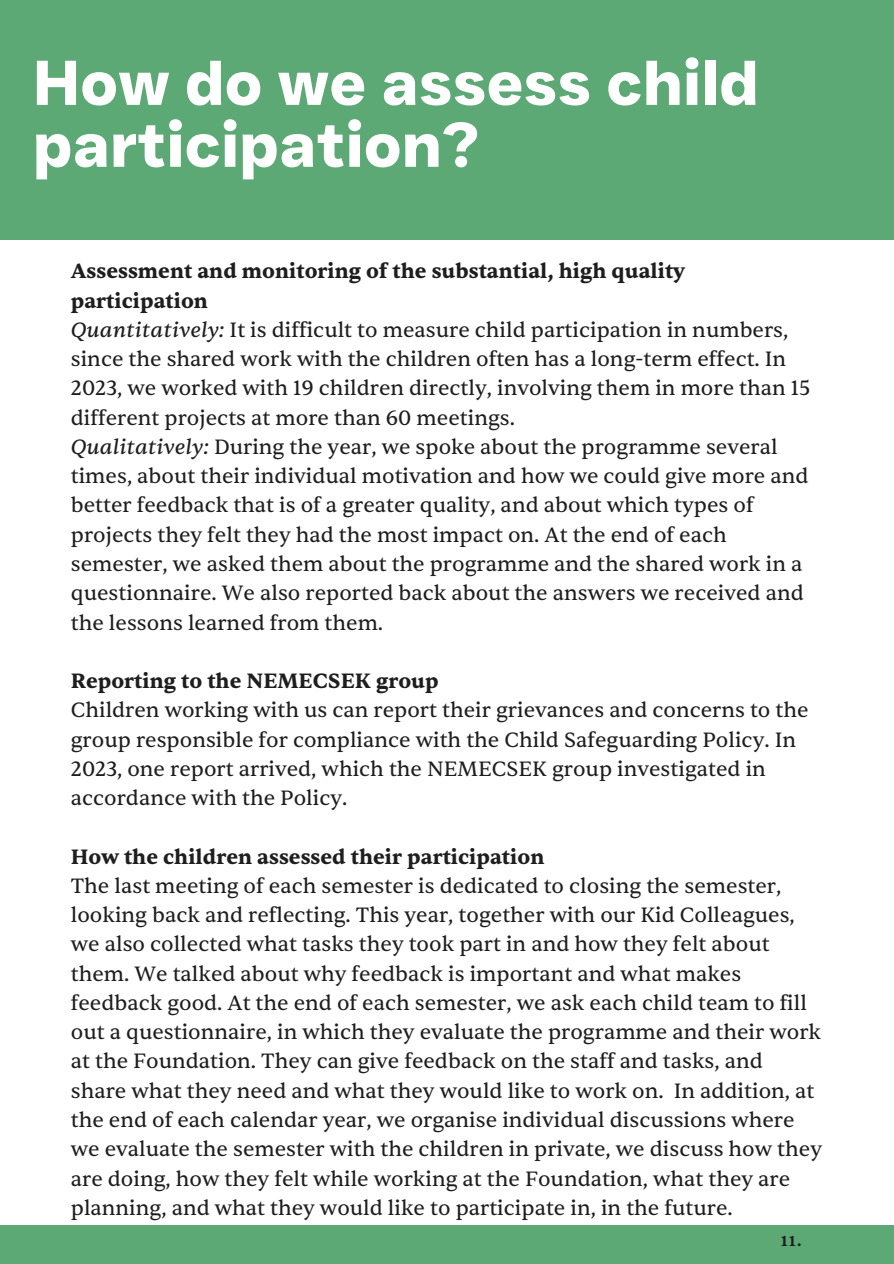
<style>
.page{position:relative;width:894px;height:1264px;background:#fff}
.page>*{position:absolute;margin:0;border:0;box-sizing:border-box;transform-origin:0 0}
.t1{font:700 63px/61.8px "JUST Sans";color:#fff}
.t2{font:21px/29.2px "Sentient";color:#1e1e1e}
.t3{font:700 14.7px "Sentient";color:#1e1e1e}
.s1{font-weight:700}
.s2{font-style:italic}
</style>
<div class="page">
<div style="left:0;top:1225px;width:893px;height:38px;background:#5ca976"></div>
<div style="left:0;top:0;width:893px;height:240px;background:#5ca976"></div>
<h2 class="t1" style="left:33px;top:52px;width:727px">How do we assess child participation?</h2>
<p class="t2" style="left:71px;top:257px;width:740px"><span class="s1">Assessment and monitoring of the substantial, high quality participation<br></span><span class="s2">Quantitatively:</span> It is difficult to measure child participation in numbers, since the shared work with the children often has a long-term effect. In 2023, we worked with 19 children directly, involving them in more than 15 different projects at more than 60 meetings.<br><span class="s2">Qualitatively:</span> During the year, we spoke about the programme several times, about their individual motivation and how we could give more and better feedback that is of a greater quality, and about which types of projects they felt they had the most impact on. At the end of each semester, we asked them about the programme and the shared work in a questionnaire. We also reported back about the answers we received and the lessons learned from them.</p>
<h1 class="t2" style="left:71px;top:666px;width:739px"><span class="s1">Reporting to the NEMECSEK group<br></span>Children working with us can report their grievances and concerns to the group responsible for compliance with the Child Safeguarding Policy. In 2023, one report arrived, which the NEMECSEK group investigated in accordance with the Policy.</h1>
<h2 class="t2" style="left:71px;top:842px;width:752px"><span class="s1">How the children assessed their participation<br></span>The last meeting of each semester is dedicated to closing the semester, looking back and reflecting. This year, together with our Kid Colleagues, we also collected what tasks they took part in and how they felt about them. We talked about why feedback is important and what makes feedback good. At the end of each semester, we ask each child team to fill out a questionnaire, in which they evaluate the programme and their work at the Foundation. They can give feedback on the staff and tasks, and share what they need and what they would like to work on. In addition, at the end of each calendar year, we organise individual discussions where we evaluate the semester with the children in private, we discuss how they are doing, how they felt while working at the Foundation, what they are planning, and what they would like to participate in, in the future.</h2>
<h2 class="t3" style="left:780px;top:1231px;width:22px">11.</h2>
</div>
